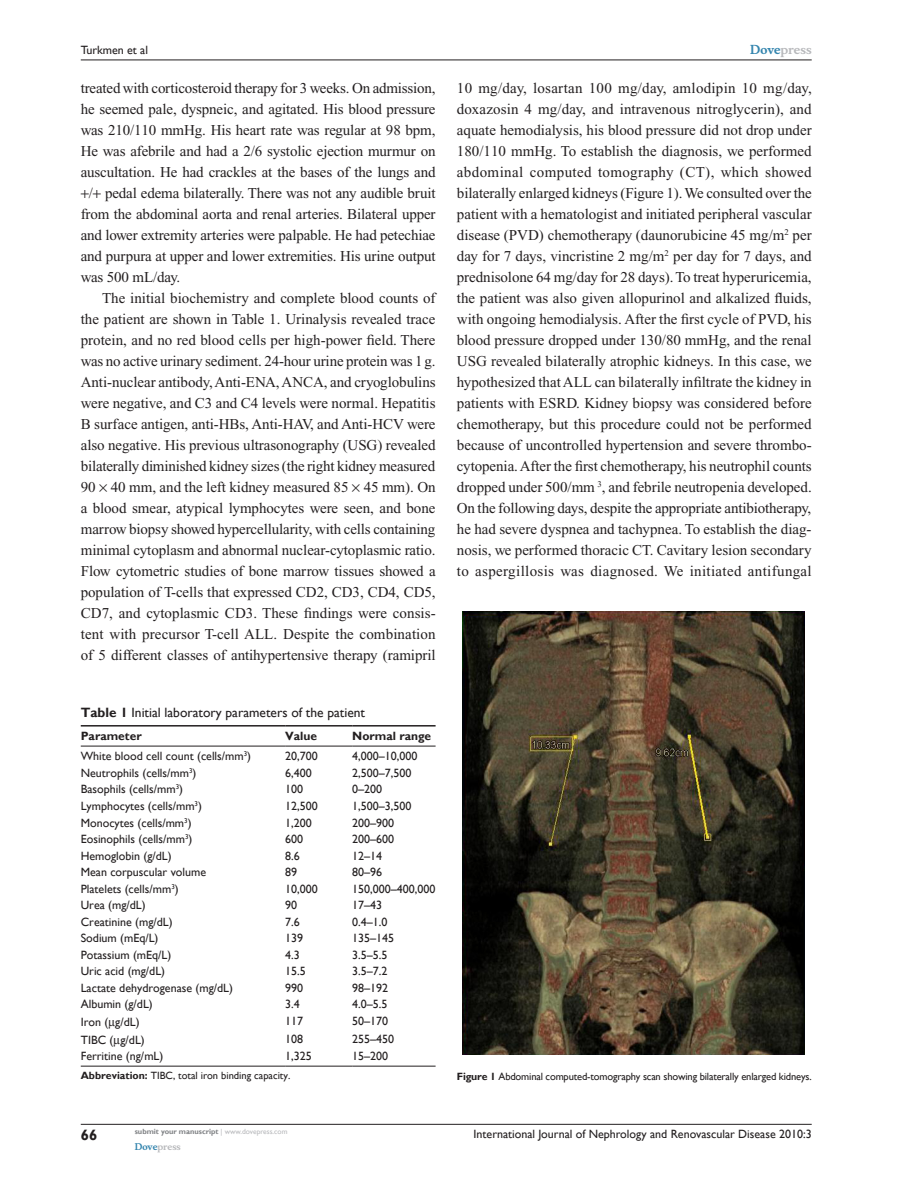
<style>
.page{position:relative;width:918px;height:1188px;background:#fff}
.page>*{position:absolute;margin:0;border:0;box-sizing:border-box;transform-origin:0 0}
.t1{font:15px/21px "Times New Roman";letter-spacing:-.005em;color:#231f20;text-align:justify}
.t2{font:700 15px "Gill Sans";color:#231f20}
.t3{font:13.5px "Gill Sans";color:#231f20}
.t4{font:12px "Gill Sans";color:#231f20}
.t5{font:700 12px "Gill Sans";color:#231f20}
.t6{font:700 12px "Musee";color:#b8b9bc}
.t7{font:10.5px "Gill Sans";letter-spacing:-.015em;color:#231f20}
.t8{font:700 9px "Musee";color:#b8b9bc}
.t9{font:700 7.5px "Gill Sans";color:#808285}
.s1{color:#3485ae}
.s2{font-weight:700}
.s3{font-weight:400;color:#b8b9bc}
</style>
<div class="page">
<hr style="left:81px;top:1124px;width:731px;height:1px;background:#231f20">
<hr style="left:81px;top:60px;width:731px;height:1px;background:#231f20">
<hr style="left:81px;top:746px;width:204px;height:1px;background:#231f20">
<hr style="left:285px;top:746px;width:67px;height:1px;background:#231f20">
<hr style="left:352px;top:746px;width:84px;height:1px;background:#231f20">
<hr style="left:81px;top:1066px;width:204px;height:1px;background:#231f20">
<hr style="left:285px;top:1066px;width:67px;height:1px;background:#231f20">
<hr style="left:352px;top:1066px;width:84px;height:1px;background:#231f20">
<hr style="left:81px;top:725px;width:204px;height:2px;background:#231f20">
<hr style="left:285px;top:725px;width:67px;height:2px;background:#231f20">
<hr style="left:352px;top:725px;width:84px;height:2px;background:#231f20">
<img style="left:463px;top:612px;width:342px;height:442px">
<p class="t4" style="left:81px;top:43px;width:69px">Turkmen et al</p>
<p class="t1" style="left:81px;top:77px;width:356px">treated with corticosteroid therapy for 3 weeks. On admission,</p>
<p class="t1" style="left:81px;top:98px;width:356px">he seemed pale, dyspneic, and agitated. His blood pressure</p>
<p class="t1" style="left:81px;top:119px;width:356px">was 210/110 mmHg. His heart rate was regular at 98 bpm,</p>
<p class="t1" style="left:81px;top:140px;width:356px">He was afebrile and had a 2/6 systolic ejection murmur on</p>
<p class="t1" style="left:81px;top:161px;width:356px">auscultation. He had crackles at the bases of the lungs and</p>
<p class="t1" style="left:89px;top:182px;width:348px">/ pedal edema bilaterally. There was not any audible bruit</p>
<p class="t1" style="left:81px;top:203px;width:356px">from the abdominal aorta and renal arteries. Bilateral upper</p>
<p class="t1" style="left:81px;top:224px;width:356px">and lower extremity arteries were palpable. He had petechiae</p>
<p class="t1" style="left:81px;top:245px;width:356px">and purpura at upper and lower extremities. His urine output</p>
<p class="t1" style="left:81px;top:266px;width:101px">was 500 mL/day.</p>
<p class="t1" style="left:102px;top:287px;width:335px">The initial biochemistry and complete blood counts of</p>
<p class="t1" style="left:81px;top:308px;width:356px">the patient are shown in Table 1. Urinalysis revealed trace</p>
<p class="t1" style="left:81px;top:329px;width:356px">protein, and no red blood cells per high-power field. There</p>
<p class="t1" style="left:81px;top:350px;width:356px">was no active urinary sediment. 24-hour urine protein was 1g.</p>
<p class="t1" style="left:81px;top:371px;width:356px">Anti-nuclear antibody, Anti-ENA, ANCA, and cryoglobulins</p>
<p class="t1" style="left:81px;top:392px;width:356px">were negative, and C3 and C4 levels were normal. Hepatitis</p>
<p class="t1" style="left:81px;top:413px;width:356px">B surface antigen, anti-HBs, Anti-HAV, and Anti-HCV were</p>
<p class="t1" style="left:81px;top:434px;width:356px">also negative. His previous ultrasonography (USG) revealed</p>
<p class="t1" style="left:81px;top:455px;width:356px">bilaterally diminished kidney sizes (the right kidney measured</p>
<p class="t1" style="left:81px;top:476px;width:356px">90 40 mm, and the left kidney measured 85 45 mm). On</p>
<p class="t1" style="left:81px;top:497px;width:356px">a blood smear, atypical lymphocytes were seen, and bone</p>
<p class="t1" style="left:81px;top:518px;width:356px">marrow biopsy showed hypercellularity, with cells containing</p>
<p class="t1" style="left:81px;top:539px;width:356px">minimal cytoplasm and abnormal nuclear-cytoplasmic ratio.</p>
<p class="t1" style="left:81px;top:560px;width:356px">Flow cytometric studies of bone marrow tissues showed a</p>
<p class="t1" style="left:81px;top:581px;width:356px">population of T-cells that expressed CD2, CD3, CD4, CD5,</p>
<p class="t1" style="left:81px;top:602px;width:356px">CD7, and cytoplasmic CD3. These findings were consis-</p>
<p class="t1" style="left:81px;top:623px;width:356px">tent with precursor T-cell ALL. Despite the combination</p>
<p class="t1" style="left:81px;top:644px;width:356px">of 5 different classes of antihypertensive therapy (ramipril</p>
<p class="t6" style="left:750px;top:43px;width:63px"><span class="s1">Dove</span>press</p>
<p class="t1" style="left:457px;top:77px;width:356px">10 mg/day, losartan 100 mg/day, amlodipin 10 mg/day, doxazosin 4 mg/day, and intravenous nitroglycerin), and aquate hemodialysis, his blood pressure did not drop under 180/110 mmHg. To establish the diagnosis, we performed abdominal computed tomography (CT), which showed bilaterally enlarged kidneys (Figure 1). We consulted over the patient with a hematologist and initiated peripheral vascular disease (PVD) chemotherapy (daunorubicine 45 mg/m<sup>2</sup> per day for 7 days, vincristine 2 mg/m<sup>2</sup> per day for 7 days, and prednisolone 64 mg/day for 28 days). To treat hyperuricemia, the patient was also given allopurinol and alkalized fluids, with ongoing hemodialysis. After the first cycle of PVD, his blood pressure dropped under 130/80 mmHg, and the renal USG revealed bilaterally atrophic kidneys. In this case, we hypothesized that ALL can bilaterally infiltrate the kidney in patients with ESRD. Kidney biopsy was considered before chemotherapy, but this procedure could not be performed because of uncontrolled hypertension and severe thrombo&shy;cytopenia. After the first chemotherapy, his neutrophil counts dropped under 500/mm <sup>3</sup>, and febrile neutropenia developed.<br>On the following days, despite the appropriate antibiotherapy, he had severe dyspnea and tachypnea. To establish the diag&shy;nosis, we performed thoracic CT. Cavitary lesion secondary to aspergillosis was diagnosed. We initiated antifungal</p>
<p class="t3" style="left:81px;top:704px;width:286px"><span class="s2">Table 1</span> Initial laboratory parameters of the patient</p>
<p class="t5" style="left:81px;top:729px;width:62px">Parameter</p>
<p class="t5" style="left:285px;top:729px;width:33px">Value</p>
<p class="t5" style="left:352px;top:729px;width:80px">Normal range</p>
<p class="t4" style="left:81px;top:749px;width:172px">White blood cell count (cells/mm<sup>3</sup>)</p>
<p class="t4" style="left:285px;top:749px;width:34px">20,700</p>
<p class="t4" style="left:352px;top:749px;width:67px">4,000–10,000</p>
<p class="t4" style="left:81px;top:766px;width:117px">Neutrophils (cells/mm<sup>3</sup>)</p>
<p class="t4" style="left:285px;top:766px;width:28px">6,400</p>
<p class="t4" style="left:352px;top:766px;width:61px">2,500–7,500</p>
<p class="t4" style="left:81px;top:782px;width:104px">Basophils (cells/mm<sup>3</sup>)</p>
<p class="t4" style="left:285px;top:782px;width:19px">100</p>
<p class="t4" style="left:352px;top:782px;width:31px">0–200</p>
<p class="t4" style="left:81px;top:799px;width:123px">Lymphocytes (cells/mm<sup>3</sup>)</p>
<p class="t4" style="left:285px;top:799px;width:34px">12,500</p>
<p class="t4" style="left:352px;top:799px;width:61px">1,500–3,500</p>
<p class="t4" style="left:81px;top:816px;width:112px">Monocytes (cells/mm<sup>3</sup>)</p>
<p class="t4" style="left:285px;top:816px;width:28px">1,200</p>
<p class="t4" style="left:352px;top:816px;width:43px">200–900</p>
<p class="t4" style="left:81px;top:832px;width:113px">Eosinophils (cells/mm<sup>3</sup>)</p>
<p class="t4" style="left:285px;top:832px;width:19px">600</p>
<p class="t4" style="left:352px;top:832px;width:43px">200–600</p>
<p class="t4" style="left:81px;top:849px;width:92px">Hemoglobin (g/dL)</p>
<p class="t4" style="left:285px;top:849px;width:16px">8.6</p>
<p class="t4" style="left:352px;top:849px;width:31px">12–14</p>
<p class="t4" style="left:81px;top:865px;width:127px">Mean corpuscular volume</p>
<p class="t4" style="left:285px;top:865px;width:13px">89</p>
<p class="t4" style="left:352px;top:865px;width:31px">80–96</p>
<p class="t4" style="left:81px;top:882px;width:99px">Platelets (cells/mm<sup>3</sup>)</p>
<p class="t4" style="left:285px;top:882px;width:34px">10,000</p>
<p class="t4" style="left:352px;top:882px;width:85px">150,000–400,000</p>
<p class="t4" style="left:81px;top:898px;width:66px">Urea (mg/dL)</p>
<p class="t4" style="left:285px;top:898px;width:13px">90</p>
<p class="t4" style="left:352px;top:898px;width:31px">17–43</p>
<p class="t4" style="left:81px;top:915px;width:93px">Creatinine (mg/dL)</p>
<p class="t4" style="left:285px;top:915px;width:16px">7.6</p>
<p class="t4" style="left:352px;top:915px;width:37px">0.4–1.0</p>
<p class="t4" style="left:81px;top:931px;width:79px">Sodium (mEq/L)</p>
<p class="t4" style="left:285px;top:931px;width:19px">139</p>
<p class="t4" style="left:352px;top:931px;width:43px">135–145</p>
<p class="t4" style="left:81px;top:948px;width:92px">Potassium (mEq/L)</p>
<p class="t4" style="left:285px;top:948px;width:16px">4.3</p>
<p class="t4" style="left:352px;top:948px;width:37px">3.5–5.5</p>
<p class="t4" style="left:81px;top:964px;width:86px">Uric acid (mg/dL)</p>
<p class="t4" style="left:285px;top:964px;width:22px">15.5</p>
<p class="t4" style="left:352px;top:964px;width:37px">3.5–7.2</p>
<p class="t4" style="left:81px;top:981px;width:154px">Lactate dehydrogenase (mg/dL)</p>
<p class="t4" style="left:285px;top:981px;width:19px">990</p>
<p class="t4" style="left:352px;top:981px;width:37px">98–192</p>
<p class="t4" style="left:81px;top:997px;width:74px">Albumin (g/dL)</p>
<p class="t4" style="left:285px;top:997px;width:16px">3.4</p>
<p class="t4" style="left:352px;top:997px;width:37px">4.0–5.5</p>
<p class="t4" style="left:81px;top:1015px;width:60px">Iron ( g/dL)</p>
<p class="t4" style="left:285px;top:1014px;width:19px">117</p>
<p class="t4" style="left:352px;top:1014px;width:37px">50–170</p>
<p class="t4" style="left:81px;top:1033px;width:65px">TIBC ( g/dL)</p>
<p class="t4" style="left:285px;top:1032px;width:19px">108</p>
<p class="t4" style="left:352px;top:1032px;width:43px">255–450</p>
<p class="t4" style="left:81px;top:1049px;width:84px">Ferritine (ng/mL)</p>
<p class="t4" style="left:285px;top:1049px;width:28px">1,325</p>
<p class="t4" style="left:352px;top:1049px;width:37px">15–200</p>
<p class="t7" style="left:81px;top:1070px;width:211px"><span class="s2">Abbreviation:</span> TIBC, total iron binding capacity.</p>
<p class="t7" style="left:457px;top:1070px;width:356px"><span class="s2">Figure 1</span> Abdominal computed-tomography scan showing bilaterally enlarged kidneys.</p>
<p class="t2" style="left:81px;top:1126px;width:18px">66</p>
<p class="t9" style="left:135px;top:1127px;width:154px">submit your manuscript <span class="s3">| www.dovepress.com</span></p>
<p class="t8" style="left:135px;top:1141px;width:48px"><span class="s1">Dove</span>press</p>
<p class="t4" style="left:474px;top:1127px;width:340px">International Journal of Nephrology and Renovascular Disease 2010:3</p>
</div>
